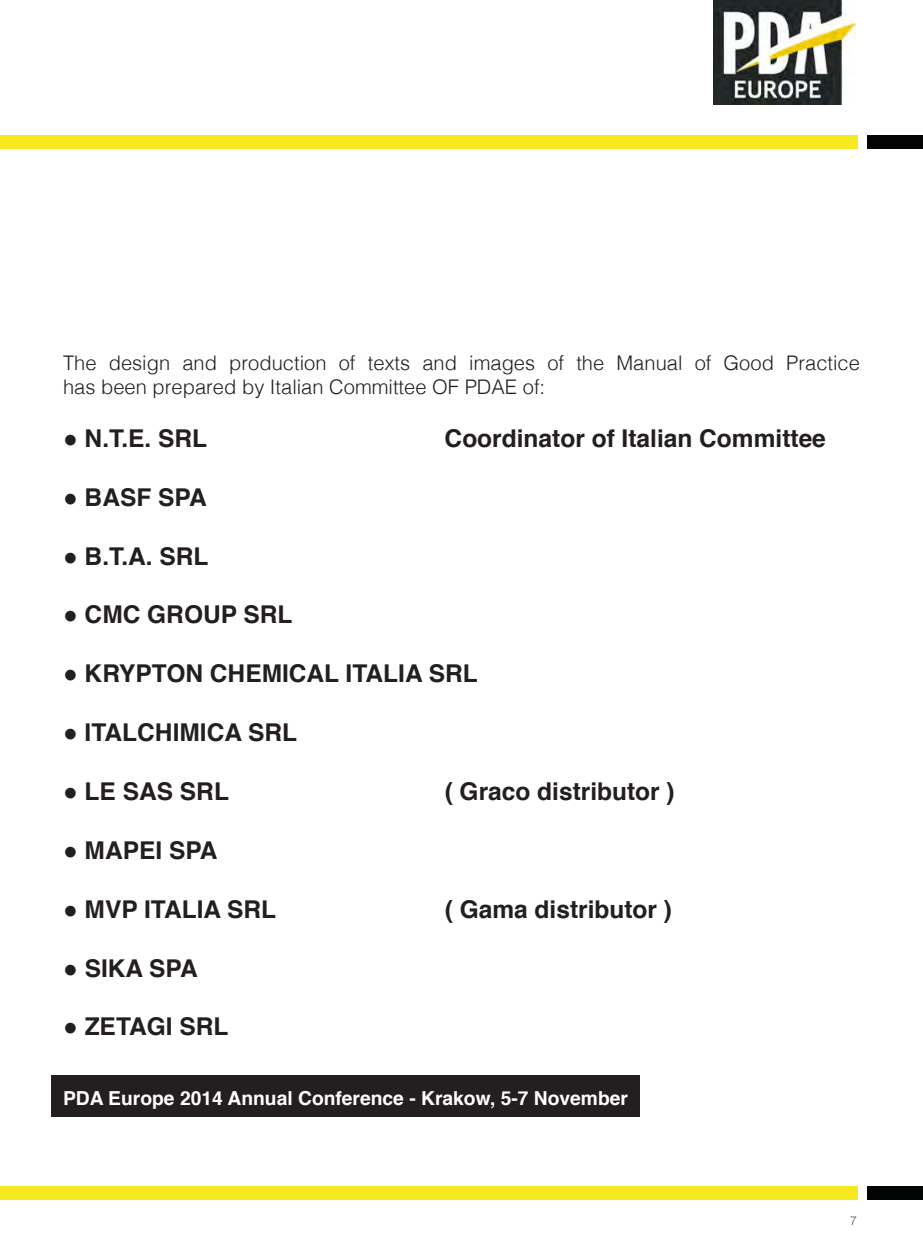
<style>
.page{position:relative;width:923px;height:1241px;background:#fff}
.page>*{position:absolute;margin:0;border:0;box-sizing:border-box;transform-origin:0 0}
.t1{font:700 24.5px "Helvetica";color:#231f20}
.t2{font:300 20.12px/24.2px "Helvetica";color:#231f20}
.t3{font:700 19.25px "Helvetica";color:#fff}
.t4{font:300 12.25px "Helvetica Neue";color:#4b4c4d}
</style>
<div class="page">
<div style="left:0;top:1185px;width:857px;height:14px;background:#f6e920"></div>
<div style="left:867px;top:1185px;width:56px;height:14px;background:#020303"></div>
<div style="left:0;top:135px;width:857px;height:14px;background:#f6e920"></div>
<div style="left:867px;top:135px;width:56px;height:14px;background:#020303"></div>
<img style="left:713px;top:0;width:143px;height:104px">
<div style="left:52px;top:1074px;width:588px;height:42px;background:#231f20"></div>
<p class="t2" style="left:63px;top:349px;width:798px">The design and production of texts and images of the Manual of Good Practice has been prepared by Italian Committee OF PDAE of:</p>
<p class="t1" style="left:63px;top:418px;width:146px">● N.T.E. SRL</p>
<p class="t1" style="left:444px;top:418px;width:383px">Coordinator of Italian Committee</p>
<p class="t1" style="left:63px;top:477px;width:145px">● BASF SPA</p>
<p class="t1" style="left:63px;top:536px;width:147px">● B.T.A. SRL</p>
<p class="t1" style="left:63px;top:595px;width:231px">● CMC GROUP SRL</p>
<p class="t1" style="left:63px;top:653px;width:416px">● KRYPTON CHEMICAL ITALIA SRL</p>
<p class="t1" style="left:63px;top:712px;width:235px">● ITALCHIMICA SRL</p>
<p class="t1" style="left:63px;top:771px;width:167px">● LE SAS SRL</p>
<p class="t1" style="left:445px;top:771px;width:232px">( Graco distributor )</p>
<p class="t1" style="left:63px;top:830px;width:156px">● MAPEI SPA</p>
<p class="t1" style="left:63px;top:889px;width:215px">● MVP ITALIA SRL</p>
<p class="t1" style="left:445px;top:889px;width:229px">( Gama distributor )</p>
<p class="t1" style="left:63px;top:947px;width:136px">● SIKA SPA</p>
<p class="t1" style="left:63px;top:1006px;width:167px">● ZETAGI SRL</p>
<p class="t3" style="left:63px;top:1082px;width:566px">PDA Europe 2014 Annual Conference - Krakow, 5-7 November</p>
<p class="t4" style="left:850px;top:1210px;width:8px">7</p>
</div>
